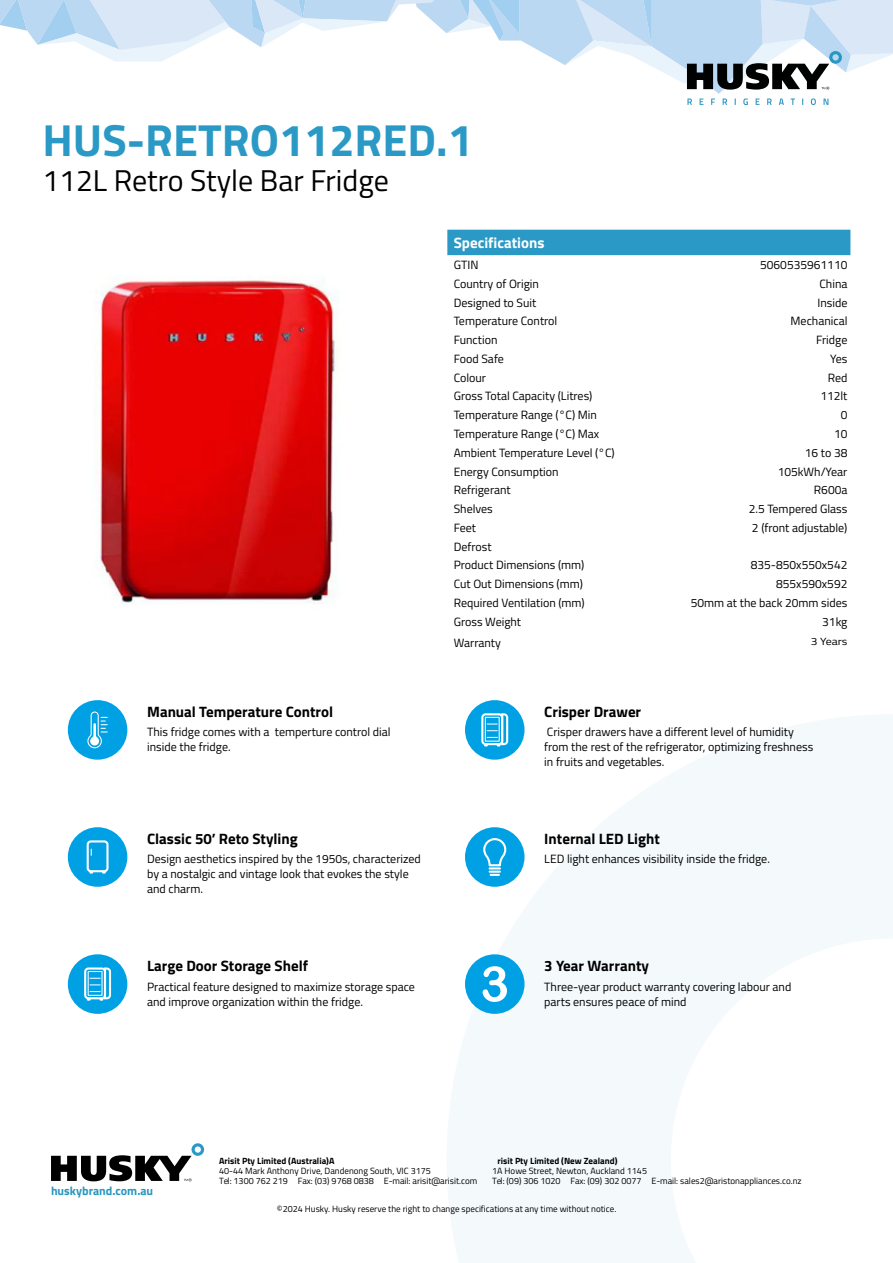
<style>
.page{position:relative;width:893px;height:1263px;background:#fff}
.page>*{position:absolute;margin:0;border:0;box-sizing:border-box;transform-origin:0 0}
.t1{font:700 45px "Titillium Web";color:#2b99c6}
.t2{font:30px "Titillium Web";color:#000}
.t3{font:700 15px "Titillium Web";color:#000}
.t4{font:700 15px "Titillium Web";color:#fff}
.t5{font:12px/15px "Titillium Web";color:#000}
.t6{font:700 12px "Titillium Web";color:#2a96c2}
.t7{font:10.35px "Titillium Web";color:#000;scale:1.16 1}
.t8{font:9px "Titillium Web";color:#000}
.t9{font:700 9px "Titillium Web";color:#000}
</style>
<div class="page">
<svg style="left:447px;top:714px;width:446px;height:549px;fill:#f4fafc"></svg>
<svg style="left:0;top:0;width:893px;height:105px"></svg>
<svg style="left:51px;top:1143px;width:153px;height:38px"></svg>
<img style="left:99px;top:278px;width:238px;height:326px">
<div style="left:447px;top:230px;width:403px;height:25px;background:#2b99c6"></div>
<div style="left:68px;top:700px;width:59px;height:60px;background:#00a1e4;border-radius:50%"></div>
<svg style="left:87px;top:711px;width:20px;height:38px"></svg>
<div style="left:465px;top:700px;width:59px;height:60px;background:#00a1e4;border-radius:50%"></div>
<div style="left:481px;top:713px;width:22px;height:32px;border:2px solid #fff;border-radius:3px"></div>
<svg style="left:484px;top:713px;width:25px;height:33px"></svg>
<div style="left:465px;top:827px;width:59px;height:60px;background:#00a1e4;border-radius:50%"></div>
<svg style="left:483px;top:838px;width:24px;height:38px"></svg>
<div style="left:68px;top:827px;width:59px;height:60px;background:#00a1e4;border-radius:50%"></div>
<div style="left:87px;top:840px;width:22px;height:32px;border:2px solid #fff;border-radius:3px"></div>
<div style="left:68px;top:954px;width:59px;height:60px;background:#00a1e4;border-radius:50%"></div>
<div style="left:84px;top:967px;width:22px;height:32px;border:2px solid #fff;border-radius:3px"></div>
<svg style="left:87px;top:967px;width:25px;height:34px"></svg>
<div style="left:465px;top:954px;width:59px;height:60px;background:#00a1e4;border-radius:50%"></div>
<svg style="left:483px;top:966px;width:24px;height:36px"></svg>
<h1 class="t1" style="left:43px;top:106px;width:432px">HUS-RETRO112RED.1</h1>
<h2 class="t2" style="left:43px;top:159px;width:348px">112L Retro Style Bar Fridge</h2>
<p class="t4" style="left:454px;top:231px;width:92px">Specifications</p>
<p class="t5" style="left:454px;top:257px;width:26px">GTIN</p>
<p class="t5" style="left:760px;top:257px;width:89px">5060535961110</p>
<p class="t5" style="left:454px;top:276px;width:87px">Country of Origin</p>
<p class="t5" style="left:819px;top:276px;width:30px">China</p>
<p class="t5" style="left:454px;top:294px;width:84px">Designed to Suit</p>
<p class="t5" style="left:817px;top:294px;width:32px">Inside</p>
<p class="t5" style="left:454px;top:313px;width:105px">Temperature Control</p>
<p class="t5" style="left:791px;top:313px;width:58px">Mechanical</p>
<p class="t5" style="left:454px;top:332px;width:45px">Function</p>
<p class="t5" style="left:816px;top:332px;width:33px">Fridge</p>
<p class="t5" style="left:454px;top:351px;width:52px">Food Safe</p>
<p class="t5" style="left:830px;top:351px;width:19px">Yes</p>
<p class="t5" style="left:454px;top:369px;width:34px">Colour</p>
<p class="t5" style="left:828px;top:369px;width:21px">Red</p>
<p class="t5" style="left:454px;top:388px;width:140px">Gross Total Capacity (Litres)</p>
<p class="t5" style="left:820px;top:388px;width:29px">112lt</p>
<p class="t5" style="left:454px;top:407px;width:145px">Temperature Range (°C) Min</p>
<p class="t5" style="left:841px;top:407px;width:8px">0</p>
<p class="t5" style="left:454px;top:426px;width:147px">Temperature Range (°C) Max</p>
<p class="t5" style="left:834px;top:426px;width:15px">10</p>
<p class="t5" style="left:454px;top:444px;width:162px">Ambient Temperature Level (°C)</p>
<p class="t5" style="left:805px;top:444px;width:44px">16 to 38</p>
<p class="t5" style="left:454px;top:463px;width:106px">Energy Consumption</p>
<p class="t5" style="left:778px;top:463px;width:71px">105kWh/Year</p>
<p class="t5" style="left:454px;top:482px;width:59px">Refrigerant</p>
<p class="t5" style="left:814px;top:482px;width:35px">R600a</p>
<p class="t5" style="left:454px;top:501px;width:41px">Shelves</p>
<p class="t5" style="left:749px;top:501px;width:100px">2.5 Tempered Glass</p>
<p class="t5" style="left:454px;top:519px;width:24px">Feet</p>
<p class="t5" style="left:752px;top:519px;width:97px">2 (front adjustable)</p>
<p class="t5" style="left:454px;top:536px;width:132px;line-height:18.8px">Defrost<br>Product Dimensions (mm)</p>
<p class="t5" style="left:751px;top:557px;width:98px">835-850x550x542</p>
<p class="t3" style="left:147px;top:700px;width:187px">Manual Temperature Control</p>
<p class="t5" style="left:147px;top:724px;width:245px">This fridge comes with a temperture control dial inside the fridge.</p>
<p class="t3" style="left:147px;top:827px;width:152px">Classic 50’ Reto Styling</p>
<p class="t5" style="left:147px;top:851px;width:275px">Design aesthetics inspired by the 1950s, characterized by a nostalgic and vintage look that evokes the style and charm.</p>
<p class="t3" style="left:147px;top:954px;width:162px">Large Door Storage Shelf</p>
<p class="t5" style="left:147px;top:978px;width:269px">Practical feature designed to maximize storage space and improve organization within the fridge.</p>
<p class="t5" style="left:454px;top:576px;width:131px">Cut Out Dimensions (mm)</p>
<p class="t5" style="left:776px;top:576px;width:73px">855x590x592</p>
<p class="t5" style="left:454px;top:594px;width:132px">Required Ventilation (mm)</p>
<p class="t5" style="left:691px;top:594px;width:158px">50mm at the back 20mm sides</p>
<p class="t5" style="left:454px;top:613px;width:69px">Gross Weight</p>
<p class="t5" style="left:822px;top:613px;width:27px">31kg</p>
<p class="t5" style="left:454px;top:634px;width:49px">Warranty</p>
<p class="t7" style="left:811px;top:633px;width:33px">3 Years</p>
<p class="t3" style="left:544px;top:700px;width:98px">Crisper Drawer</p>
<p class="t5" style="left:544px;top:724px;width:271px">Crisper drawers have a different level of humidity from the rest of the refrigerator, optimizing freshness in fruits and vegetables.</p>
<p class="t3" style="left:544px;top:827px;width:117px">Internal LED Light</p>
<p class="t5" style="left:544px;top:851px;width:227px">LED light enhances visibility inside the fridge.</p>
<p class="t3" style="left:544px;top:954px;width:106px">3 Year Warranty</p>
<p class="t5" style="left:544px;top:978px;width:249px">Three-year product warranty covering labour and parts ensures peace of mind</p>
<p class="t6" style="left:51px;top:1182px;width:104px">huskybrand.com.au</p>
<p class="t9" style="left:219px;top:1154px;width:117px">Arisit Pty Limited (Australia)A</p>
<p class="t9" style="left:497px;top:1154px;width:122px">risit Pty Limited (New Zealand)</p>
<p class="t8" style="left:219px;top:1174px;width:260px">Tel: 1300 762 219 Fax: (03) 9768 0838 E-mail: arisit@arisit.com</p>
<p class="t8" style="left:492px;top:1174px;width:311px">Tel: (09) 306 1020 Fax: (09) 302 0077 E-mail: sales2@aristonappliances.co.nz</p>
<p class="t8" style="left:219px;top:1164px;width:213px">40-44 Mark Anthony Drive, Dandenong South, VIC 3175</p>
<p class="t8" style="left:492px;top:1164px;width:156px">1A Howe Street, Newton, Auckland 1145</p>
<p class="t8" style="left:277px;top:1202px;width:341px">©2024 Husky. Husky reserve the right to change specifications at any time without notice.</p>
</div>
